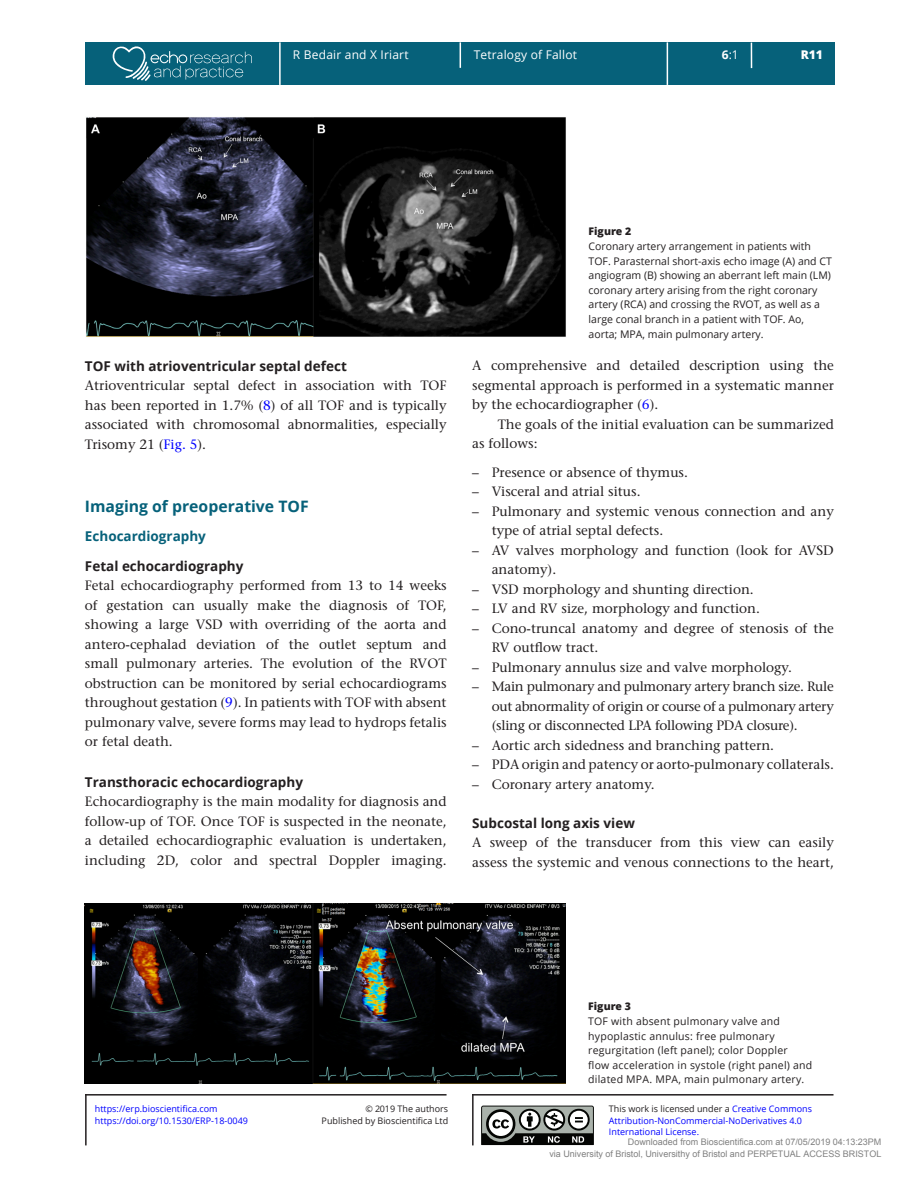
<style>
.page{position:relative;width:919px;height:1187px;background:#fff}
.page>*{position:absolute;margin:0;border:0;box-sizing:border-box;transform-origin:0 0}
.t1{font:700 15.75px "Open Sans";color:#06617a}
.TXT{font:500 13.5px/19.5px "Stone Serif Std";color:#231f20;text-align:justify}
.BLM{font:500 13.5px/19.5px "Stone Serif Std";color:#231f20}
.H3-H2{font:700 13.5px "Open Sans";color:#231f20}
.TXI{font:500 13.5px/19.5px "Stone Serif Std";color:#231f20}
.BLF{font:500 13.5px "Stone Serif Std";color:#231f20}
.H2-H1{font:700 13.5px "Open Sans";color:#06617a}
.t2{font:12px "Open Sans";letter-spacing:.015em;color:#fff}
.t3{font:800 12px "Open Sans";color:#fff}
.FC{font:10.5px/14.7px "Open Sans";color:#231f20}
.FC-2{font:10.5px/14.7px "Open Sans";letter-spacing:.02em;color:#231f20}
.FC-3{font:800 10.5px "Open Sans";color:#231f20}
.t4{font:9px/11.1px "Open Sans";color:#00f}
.t5{font:9px/12px "Arial";color:#808080;text-align:right}
.t6{font:9px/11.9px "Open Sans";color:#231f20;text-align:right}
.s1{font-weight:700}
.s2{color:#00f}
.s3{color:#231f20}
</style>
<div class="page">
<div style="left:85px;top:42px;width:749px;height:43px;background:#06617a"></div>
<hr style="left:279px;top:42px;width:1px;height:43px;background:#fff">
<hr style="left:666px;top:42px;width:2px;height:43px;background:#fff">
<hr style="left:459px;top:42px;width:2px;height:26px;background:#fff">
<hr style="left:750px;top:43px;width:2px;height:25px;background:#fff">
<svg style="left:113px;top:46px;width:139px;height:35px"></svg>
<img style="left:86px;top:117px;width:480px;height:220px">
<img style="left:85px;top:903px;width:480px;height:180px">
<svg style="left:481px;top:1105px;width:113px;height:40px"></svg>
<hr style="left:85px;top:1093px;width:361px;height:2px;background:#231f20">
<hr style="left:85px;top:1093px;width:2px;height:52px;background:#231f20">
<hr style="left:472px;top:1093px;width:361px;height:2px;background:#231f20">
<hr style="left:472px;top:1093px;width:1px;height:52px;background:#231f20">
<p class="t2" style="left:293px;top:47px;width:117px">R Bedair and X Iriart</p>
<p class="t2" style="left:473px;top:47px;width:105px">Tetralogy of Fallot</p>
<p class="t2" style="left:721px;top:47px;width:18px"><span class="s1">6</span>:1</p>
<p class="t3" style="left:800px;top:46px;width:24px">R11</p>
<h3 class="H3-H2" style="left:85px;top:356px;width:263px">TOF with atrioventricular septal defect</h3>
<p class="TXT" style="left:85px;top:375px;width:363px">Atrioventricular septal defect in association with TOF has been reported in 1.7% (<span class="s2">8</span>) of all TOF and is typically associated with chromosomal abnormalities, especially Trisomy 21 (<span class="s2">Fig. 5</span>).</p>
<h1 class="t1" style="left:85px;top:494px;width:225px">Imaging of preoperative TOF</h1>
<p class="H2-H1" style="left:85px;top:527px;width:122px">Echocardiography</p>
<p class="H3-H2" style="left:85px;top:556px;width:160px">Fetal echocardiography</p>
<p class="TXT" style="left:85px;top:575px;width:363px">Fetal echocardiography performed from 13 to 14 weeks of gestation can usually make the diagnosis of TOF, showing a large VSD with overriding of the aorta and antero-cephalad deviation of the outlet septum and small pulmonary arteries. The evolution of the RVOT obstruction can be monitored by serial echocardiograms throughout gestation (<span class="s2">9</span>). In patients with TOF with absent pulmonary valve, severe forms may lead to hydrops fetalis or fetal death.</p>
<h3 class="H3-H2" style="left:85px;top:772px;width:219px">Transthoracic echocardiography</h3>
<p class="TXT" style="left:85px;top:791px;width:363px">Echocardiography is the main modality for diagnosis and follow-up of TOF. Once TOF is suspected in the neonate, a detailed echocardiographic evaluation is undertaken, including 2D, color and spectral Doppler imaging.</p>
<p class="FC-3" style="left:588px;top:223px;width:44px">Figure 2</p>
<p class="FC" style="left:588px;top:238px;width:245px">Coronary artery arrangement in patients with TOF. Parasternal short-axis echo image (A) and CT angiogram (B) showing an aberrant left main (LM) coronary artery arising from the right coronary artery (RCA) and crossing the RVOT, as well as a large conal branch in a patient with TOF. Ao, aorta; MPA, main pulmonary artery.</p>
<p class="TXT" style="left:472px;top:356px;width:363px">A comprehensive and detailed description using the segmental approach is performed in a systematic manner by the echocardiographer (<span class="s2">6</span>).</p>
<p class="TXI" style="left:472px;top:414px;width:363px;text-indent:26px">The goals of the initial evaluation can be summarized as follows:</p>
<p class="BLF" style="left:472px;top:464px;width:217px">– Presence or absence of thymus.</p>
<p class="BLM" style="left:472px;top:482px;width:170px">– Visceral and atrial situs.</p>
<p class="BLM" style="left:491px;top:501px;width:344px;text-indent:-20px">– Pulmonary and systemic venous connection and any type of atrial septal defects.</p>
<p class="BLM" style="left:491px;top:540px;width:343px;text-indent:-20px">– AV valves morphology and function (look for AVSD anatomy).</p>
<p class="BLM" style="left:472px;top:579px;width:283px">– VSD morphology and shunting direction.</p>
<p class="BLM" style="left:472px;top:599px;width:289px">– LV and RV size, morphology and function.</p>
<p class="BLM" style="left:491px;top:618px;width:344px;text-indent:-20px">– Cono-truncal anatomy and degree of stenosis of the<br>RV outflow tract.</p>
<p class="BLM" style="left:472px;top:657px;width:321px">– Pulmonary annulus size and valve morphology.</p>
<p class="BLM" style="left:491px;top:677px;width:343px;text-align:justify;text-indent:-20px">– Main pulmonary and pulmonary artery branch size. Rule out abnormality of origin or course of a pulmonary artery (sling or disconnected LPA following PDA closure).</p>
<p class="BLM" style="left:472px;top:735px;width:303px">– Aortic arch sidedness and branching pattern.</p>
<p class="BLM" style="left:472px;top:755px;width:363px">– PDA origin and patency or aorto-pulmonary collaterals.</p>
<p class="BLM" style="left:472px;top:774px;width:184px">– Coronary artery anatomy.</p>
<h3 class="H3-H2" style="left:472px;top:813px;width:164px">Subcostal long axis view</h3>
<p class="TXT" style="left:472px;top:833px;width:363px">A sweep of the transducer from this view can easily assess the systemic and venous connections to the heart,</p>
<p class="t4" style="left:95px;top:1103px;width:124px">https://erp.bioscientifica.com</p>
<p class="t6" style="left:321px;top:1102px;width:128px">© 2019 The authors<br>Published by Bioscientifica Ltd</p>
<p class="t4" style="left:95px;top:1114px;width:154px">https://doi.org/10.1530/ERP-18-0049</p>
<p class="FC-3" style="left:588px;top:998px;width:44px">Figure 3</p>
<p class="FC-2" style="left:588px;top:1013px;width:225px">TOF with absent pulmonary valve and hypoplastic annulus: free pulmonary regurgitation (left panel); color Doppler<br>flow acceleration in systole (right panel) and dilated MPA. MPA, main pulmonary artery.</p>
<p class="t4" style="left:609px;top:1103px;width:204px"><span class="s3">This work is licensed under a</span> Creative Commons<br>Attribution-NonCommercial-NoDerivatives 4.0<br>International License.</p>
<p class="t5" style="left:549px;top:1136px;width:333px">Downloaded from Bioscientifica.com at 07/05/2019 04:13:23PM<br>via University of Bristol, Universithy of Bristol and PERPETUAL ACCESS BRISTOL</p>
</div>
